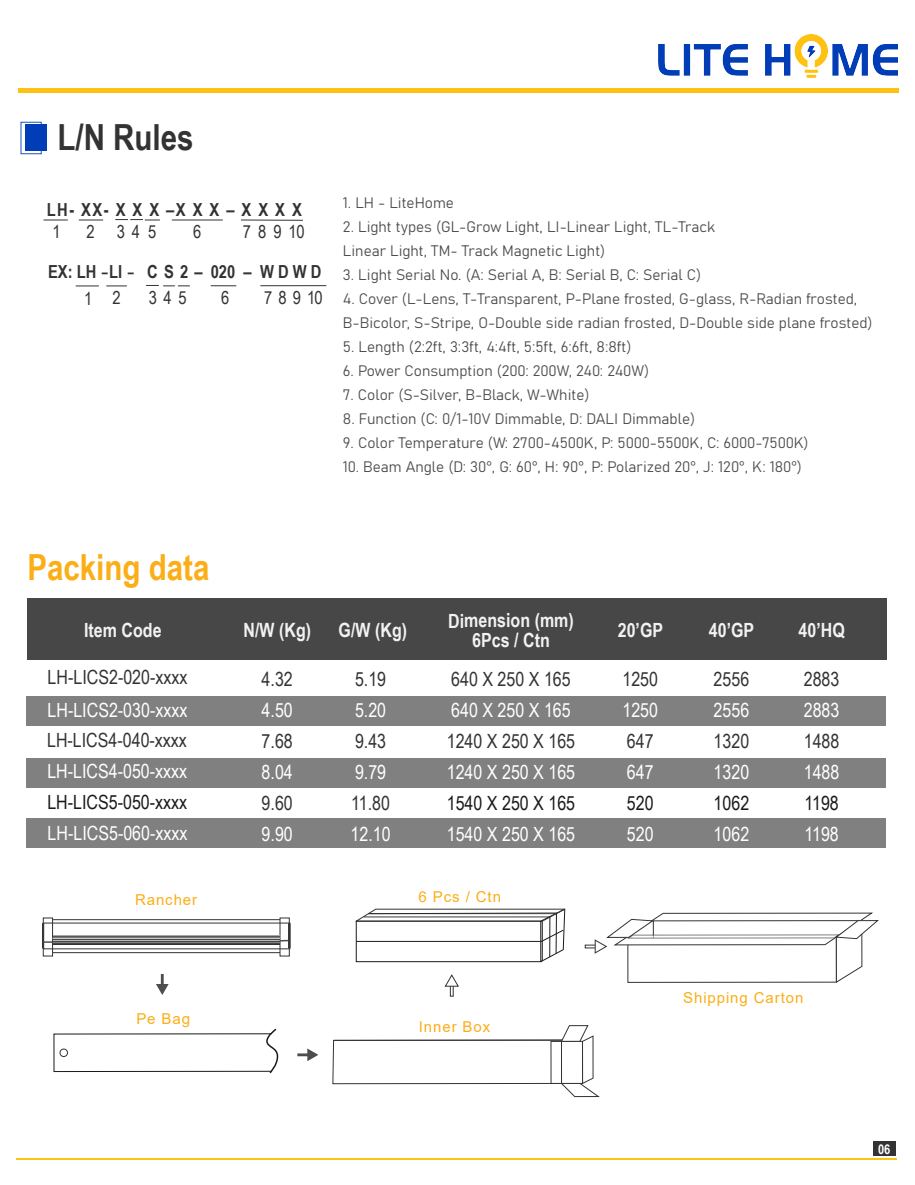
<style>
.page{position:relative;width:915px;height:1185px;background:#fff}
.page>*{position:absolute;margin:0;border:0;box-sizing:border-box;transform-origin:0 0}
.t1{font:700 36px "Arial Narrow";color:#fbae17}
.t2{font:700 36px "Arial Narrow";color:#333}
.t3{font:19.5px "Arial Narrow";color:#fff}
.t4{font:19.5px "Arial Narrow";color:#333}
.t5{font:700 19.5px/19.4px "Arial Narrow";color:#f2f2f2;text-align:center}
.t6{font:19.5px "Arial Narrow";color:#1a1a1a}
.t7{font:700 18px/26.2px "Arial Narrow";color:#333}
.t8{font:18px "Arial Narrow";letter-spacing:.34em;color:#333}
.t9{font:15px/24px "Bahnschrift";color:#4d4d4d}
.t10{font:15px "Arial";letter-spacing:.06em;color:#fbae17}
.t11{font:700 13.5px "Arial Narrow";color:#fff}
.s1{font-family:"Bahnschrift";font-weight:400}
.s2{font-weight:400}
</style>
<div class="page">
<div style="left:54px;top:1033px;width:218px;height:39px;border:1px solid #1a1a1a"></div>
<svg style="left:265px;top:1028px;width:14px;height:46px"></svg>
<div style="left:60px;top:1049px;width:8px;height:8px;border:1px solid #333;border-radius:50%"></div>
<svg style="left:332px;top:1025px;width:268px;height:72px"></svg>
<div style="left:561px;top:1041px;width:22px;height:42px;background:#fff"></div>
<div style="left:561px;top:1041px;width:22px;height:43px;border:1px solid #333"></div>
<div style="left:450px;top:982px;width:4px;height:15px;border:1px solid #333"></div>
<svg style="left:594px;top:912px;width:285px;height:71px"></svg>
<hr style="left:297px;top:1053px;width:14px;height:3px;background:#4d4d4d">
<svg style="left:307px;top:1048px;width:11px;height:13px"></svg>
<hr style="left:161px;top:974px;width:3px;height:14px;background:#4d4d4d">
<svg style="left:156px;top:984px;width:13px;height:11px"></svg>
<div style="left:27px;top:598px;width:859px;height:62px;background:#474747"></div>
<div style="left:27px;top:697px;width:859px;height:29px;background:#808080"></div>
<div style="left:27px;top:758px;width:859px;height:30px;background:#808080"></div>
<div style="left:27px;top:818px;width:859px;height:30px;background:#808080"></div>
<hr style="left:288px;top:923px;width:3px;height:26px;background:#333">
<hr style="left:42px;top:923px;width:3px;height:26px;background:#333">
<div style="left:43px;top:918px;width:10px;height:38px;background:#fff;border:1px solid #333"></div>
<div style="left:280px;top:918px;width:10px;height:38px;border:1px solid #333"></div>
<svg style="left:53px;top:936px;width:227px;height:8px"></svg>
<hr style="left:53px;top:952px;width:227px;height:1px;background:#333">
<hr style="left:53px;top:919px;width:227px;height:1px;background:#333">
<hr style="left:53px;top:938px;width:227px;height:1px;background:#ccc">
<hr style="left:53px;top:935px;width:227px;height:1px;background:#ccc">
<hr style="left:53px;top:940px;width:227px;height:1px;background:#ccc">
<hr style="left:53px;top:942px;width:227px;height:1px;background:#808080">
<svg style="left:43px;top:941px;width:10px;height:2px"></svg>
<svg style="left:280px;top:940px;width:8px;height:2px"></svg>
<img style="left:658px;top:35px;width:240px;height:43px">
<div style="left:18px;top:88px;width:880px;height:5px;background:#ffc213"></div>
<div style="left:25px;top:124px;width:21px;height:28px;background:#013db6"></div>
<div style="left:21px;top:122px;width:21px;height:32px;border:1px solid #013db6"></div>
<hr style="left:16px;top:1158px;width:881px;height:2px;background:#ffc213">
<div style="left:873px;top:1142px;width:23px;height:14px;background:#333"></div>
<svg style="left:356px;top:908px;width:209px;height:88px"></svg>
<hr style="left:364px;top:917px;width:186px;height:1px;background:#1a1a1a">
<hr style="left:368px;top:913px;width:188px;height:1px;background:#333">
<svg style="left:43px;top:220px;width:25px;height:1px"></svg>
<svg style="left:79px;top:220px;width:24px;height:1px"></svg>
<svg style="left:115px;top:219px;width:45px;height:2px"></svg>
<hr style="left:172px;top:220px;width:51px;height:1px;background:#333">
<hr style="left:241px;top:220px;width:62px;height:1px;background:#333">
<svg style="left:76px;top:286px;width:23px;height:1px"></svg>
<svg style="left:106px;top:286px;width:21px;height:1px"></svg>
<svg style="left:146px;top:285px;width:44px;height:1px"></svg>
<svg style="left:211px;top:285px;width:25px;height:1px"></svg>
<hr style="left:260px;top:285px;width:66px;height:1px;background:#333">
<h1 class="t2" style="left:58px;top:110px;width:138px">L/N Rules</h1>
<p class="t7" style="left:47px;top:196px;width:257px">LH- XX- X X X –X X X – X X X X</p>
<p class="t8" style="left:52px;top:219px;width:10px">1</p>
<p class="t8" style="left:86px;top:219px;width:71px">2 345</p>
<p class="t8" style="left:193px;top:219px;width:10px">6</p>
<p class="t8" style="left:243px;top:219px;width:63px">7 8 9 10</p>
<p class="t7" style="left:84px;top:258px;width:239px;text-indent:-36px">EX: LH <span class="s1">-</span>LI <span class="s1">-</span> C S 2 – 020 – W D W D<br><span class="s2">1 2</span></p>
<p class="t8" style="left:149px;top:285px;width:40px">345</p>
<p class="t8" style="left:221px;top:285px;width:10px">6</p>
<p class="t8" style="left:264px;top:285px;width:60px">78910</p>
<p class="t9" style="left:343px;top:189px;width:112px">1. LH - LiteHome</p>
<p class="t9" style="left:343px;top:213px;width:374px">2. Light types (GL-Grow Light, LI-Linear Light, TL-Track<br>Linear Light, TM- Track Magnetic Light)</p>
<p class="t9" style="left:343px;top:261px;width:360px">3. Light Serial No. (A: Serial A, B: Serial B, C: Serial C)</p>
<p class="t9" style="left:343px;top:285px;width:531px">4. Cover (L-Lens, T-Transparent, P-Plane frosted, G-glass, R-Radian frosted,<br>B-Bicolor, S-Stripe, O-Double side radian frosted, D-Double side plane frosted)</p>
<p class="t9" style="left:343px;top:333px;width:290px">5. Length (2:2ft, 3:3ft, 4:4ft, 5:5ft, 6:6ft, 8:8ft)</p>
<p class="t9" style="left:343px;top:357px;width:308px">6. Power Consumption (200: 200W, 240: 240W)</p>
<p class="t9" style="left:343px;top:381px;width:248px">7. Color (S-Silver, B-Black, W-White)</p>
<p class="t9" style="left:343px;top:405px;width:354px">8. Function (C: 0/1-10V Dimmable, D: DALI Dimmable)</p>
<p class="t9" style="left:343px;top:429px;width:467px">9. Color Temperature (W: 2700-4500K, P: 5000-5500K, C: 6000-7500K)</p>
<p class="t9" style="left:343px;top:453px;width:461px">10. Beam Angle (D: 30°, G: 60°, H: 90°, P: Polarized 20°, J: 120°, K: 180°)</p>
<h1 class="t1" style="left:27px;top:540px;width:184px">Packing data</h1>
<h2 class="t5" style="left:243px;top:620px;width:69px;rotate:-1deg">N/W (Kg)</h2>
<h2 class="t5" style="left:338px;top:620px;width:70px;rotate:-1deg">G/W (Kg)</h2>
<h2 class="t5" style="left:448px;top:610px;width:127px">Dimension (mm)<br>6Pcs / Ctn</h2>
<h2 class="t5" style="left:84px;top:620px;width:79px">Item Code</h2>
<h2 class="t5" style="left:618px;top:620px;width:47px">20’GP</h2>
<h2 class="t5" style="left:709px;top:620px;width:47px">40’GP</h2>
<h2 class="t5" style="left:799px;top:620px;width:48px">40’HQ</h2>
<h2 class="t4" style="left:48px;top:663px;width:141px">LH-LICS2-020-xxxx</h2>
<h2 class="t3" style="left:48px;top:696px;width:141px">LH-LICS2-030-xxxx</h2>
<h2 class="t4" style="left:47px;top:725px;width:141px">LH-LICS4-040-xxxx</h2>
<h2 class="t3" style="left:47px;top:756px;width:141px">LH-LICS4-050-xxxx</h2>
<h2 class="t6" style="left:47px;top:788px;width:141px">LH-LICS5-050-xxxx</h2>
<h2 class="t3" style="left:48px;top:819px;width:141px">LH-LICS5-060-xxxx</h2>
<h2 class="t4" style="left:262px;top:665px;width:33px">4.32</h2>
<h2 class="t4" style="left:355px;top:665px;width:33px">5.19</h2>
<h2 class="t4" style="left:451px;top:665px;width:121px">640 X 250 X 165</h2>
<h2 class="t3" style="left:262px;top:696px;width:33px">4.50</h2>
<h2 class="t3" style="left:355px;top:696px;width:33px">5.20</h2>
<h2 class="t4" style="left:262px;top:727px;width:33px">7.68</h2>
<h2 class="t4" style="left:355px;top:727px;width:33px">9.43</h2>
<h2 class="t3" style="left:262px;top:758px;width:33px">8.04</h2>
<h2 class="t3" style="left:355px;top:758px;width:33px">9.79</h2>
<h2 class="t4" style="left:262px;top:789px;width:33px">9.60</h2>
<h2 class="t4" style="left:351px;top:789px;width:40px">11.80</h2>
<h2 class="t3" style="left:262px;top:820px;width:33px">9.90</h2>
<h2 class="t3" style="left:351px;top:820px;width:42px">12.10</h2>
<h2 class="t4" style="left:622px;top:665px;width:37px">1250</h2>
<h2 class="t4" style="left:714px;top:665px;width:37px">2556</h2>
<h2 class="t4" style="left:804px;top:665px;width:37px">2883</h2>
<h2 class="t3" style="left:622px;top:696px;width:37px">1250</h2>
<h2 class="t3" style="left:714px;top:696px;width:37px">2556</h2>
<h2 class="t3" style="left:804px;top:696px;width:37px">2883</h2>
<h2 class="t4" style="left:627px;top:727px;width:28px">647</h2>
<h2 class="t4" style="left:714px;top:727px;width:37px">1320</h2>
<h2 class="t4" style="left:804px;top:727px;width:37px">1488</h2>
<h2 class="t3" style="left:627px;top:758px;width:28px">647</h2>
<h2 class="t3" style="left:714px;top:758px;width:37px">1320</h2>
<h2 class="t3" style="left:804px;top:758px;width:37px">1488</h2>
<h2 class="t6" style="left:714px;top:789px;width:37px">1062</h2>
<h2 class="t6" style="left:804px;top:789px;width:36px">1198</h2>
<h2 class="t3" style="left:451px;top:696px;width:121px">640 X 250 X 165</h2>
<h2 class="t4" style="left:447px;top:727px;width:130px">1240 X 250 X 165</h2>
<h2 class="t3" style="left:447px;top:758px;width:130px">1240 X 250 X 165</h2>
<h2 class="t6" style="left:447px;top:789px;width:130px">1540 X 250 X 165</h2>
<h2 class="t3" style="left:447px;top:820px;width:130px">1540 X 250 X 165</h2>
<h2 class="t6" style="left:627px;top:789px;width:28px">520</h2>
<h2 class="t3" style="left:627px;top:820px;width:28px">520</h2>
<h2 class="t3" style="left:714px;top:820px;width:37px">1062</h2>
<h2 class="t3" style="left:804px;top:820px;width:36px">1198</h2>
<p class="t10" style="left:135px;top:890px;width:64px">Rancher</p>
<p class="t10" style="left:136px;top:1008px;width:55px">Pe Bag</p>
<p class="t10" style="left:419px;top:886px;width:84px">6 Pcs / Ctn</p>
<p class="t10" style="left:419px;top:1016px;width:73px">Inner Box</p>
<p class="t10" style="left:683px;top:988px;width:122px">Shipping Carton</p>
<p class="t11" style="left:878px;top:1139px;width:14px">06</p>
</div>
